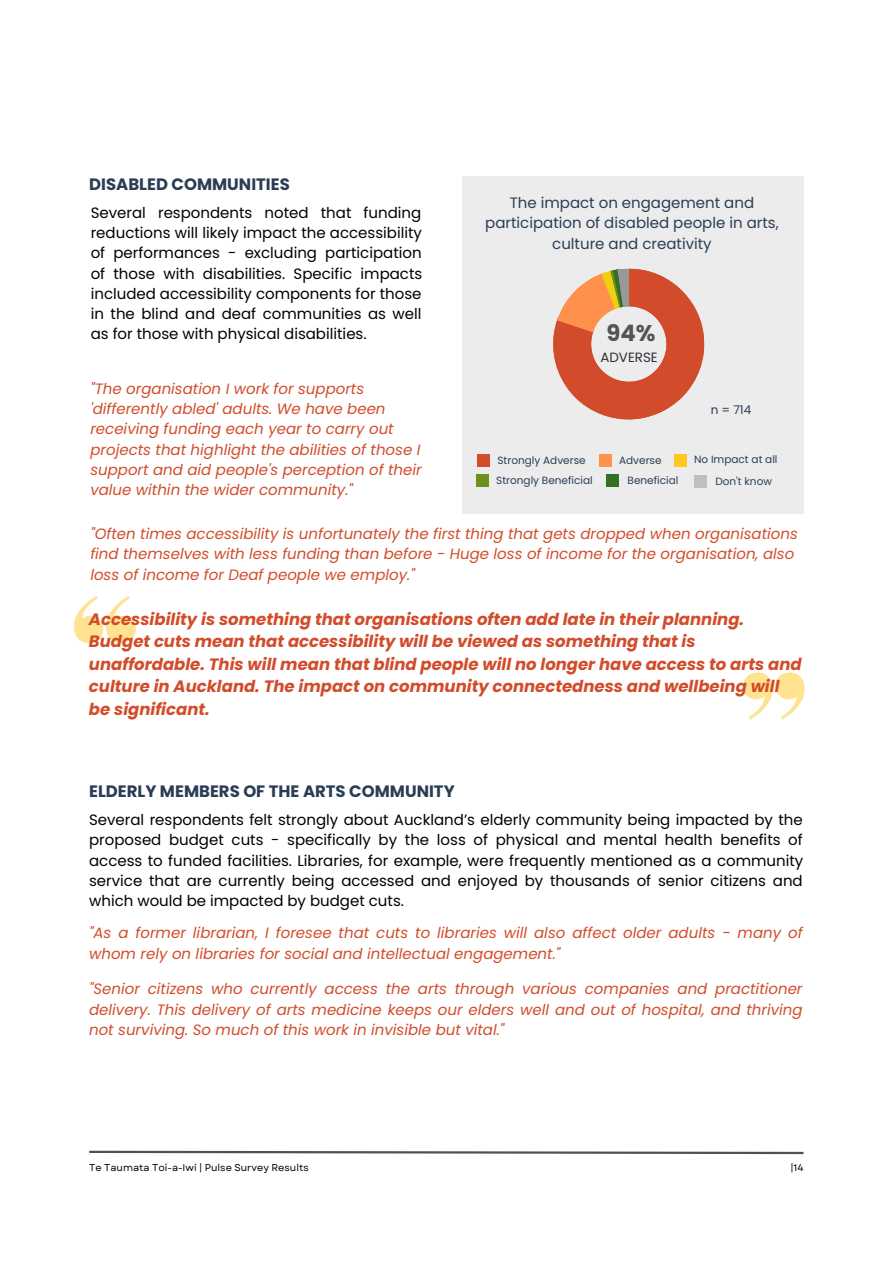
<style>
.page{position:relative;width:893px;height:1264px;background:#fff}
.page>*{position:absolute;margin:0;border:0;box-sizing:border-box;transform-origin:0 0}
.t1{font:700 22.65px "Poppins";color:#545454}
.t2{font:italic 700 16.5px/22.5px "Poppins";color:#d24c2b}
.t3{font:700 16.5px "Poppins";color:#2b3d56}
.t4{font:italic 15px/20.2px "Poppins";color:#d24c2b}
.t5{font:15px/20.2px "Poppins";color:#000;text-align:justify}
.t6{font:15px/20.2px "Poppins";color:#2b3d56;text-align:center}
.t7{font:13.35px "Poppins";color:#30303a}
.t8{font:12px "Poppins";color:#2b3d56}
.t9{font:10.5px "Poppins";color:#2b3d56}
.t10{font:9.9px "Garet";color:#000}
</style>
<div class="page">
<svg style="left:89px;top:1150px;width:715px;height:5px"></svg>
<div style="left:462px;top:175px;width:341px;height:338px;background:#ececec"></div>
<div style="left:477px;top:454px;width:12px;height:13px;background:#d24c2b"></div>
<div style="left:599px;top:454px;width:12px;height:13px;background:#ff914d"></div>
<div style="left:606px;top:474px;width:12px;height:12px;background:#346f26"></div>
<div style="left:476px;top:474px;width:12px;height:12px;background:#6c901d"></div>
<div style="left:673px;top:454px;width:13px;height:13px;background:#ffc720"></div>
<div style="left:694px;top:475px;width:12px;height:12px;background:#bfbfbf"></div>
<svg style="left:74px;top:596px;width:62px;height:47px"></svg>
<svg style="left:742px;top:672px;width:62px;height:47px"></svg>
<svg style="left:553px;top:269px;width:151px;height:150px"></svg>
<p class="t3" style="left:89px;top:172px;width:202px">DISABLED COMMUNITIES</p>
<p class="t5" style="left:91px;top:203px;width:333px">Several respondents noted that funding reductions will likely impact the accessibility of performances - excluding participation of those with disabilities. Specific impacts included accessibility components for those in the blind and deaf communities as well as for those with physical disabilities.</p>
<p class="t4" style="left:90px;top:378px;width:333px">"The organisation I work for supports 'differently abled' adults. We have been receiving funding each year to carry out projects that highlight the abilities of those I support and aid people's perception of their value within the wider community."</p>
<p class="t6" style="left:485px;top:193px;width:295px">The impact on engagement and participation of disabled people in arts, culture and creativity</p>
<h1 class="t1" style="left:606px;top:317px;width:51px">94%</h1>
<p class="t7" style="left:600px;top:347px;width:59px">ADVERSE</p>
<p class="t9" style="left:497px;top:453px;width:90px">Strongly Adverse</p>
<p class="t9" style="left:619px;top:453px;width:44px">Adverse</p>
<p class="t9" style="left:496px;top:472px;width:98px">Strongly Beneficial</p>
<p class="t9" style="left:627px;top:472px;width:52px">Beneficial</p>
<p class="t8" style="left:710px;top:401px;width:42px">n = 714</p>
<p class="t9" style="left:694px;top:452px;width:85px">No Impact at all</p>
<p class="t9" style="left:715px;top:473px;width:58px">Don't know</p>
<p class="t4" style="left:90px;top:523px;width:709px">"Often times accessibility is unfortunately the first thing that gets dropped when organisations find themselves with less funding than before - Huge loss of income for the organisation, also loss of income for Deaf people we employ."</p>
<p class="t2" style="left:89px;top:607px;width:714px">Accessibility is something that organisations often add late in their planning.<br>Budget cuts mean that accessibility will be viewed as something that is unaffordable. This will mean that blind people will no longer have access to arts and culture in Auckland. The impact on community connectedness and wellbeing will be significant.</p>
<p class="t3" style="left:89px;top:780px;width:367px">ELDERLY MEMBERS OF THE ARTS COMMUNITY</p>
<p class="t5" style="left:89px;top:809px;width:715px">Several respondents felt strongly about Auckland’s elderly community being impacted by the proposed budget cuts - specifically by the loss of physical and mental health benefits of access to funded facilities. Libraries, for example, were frequently mentioned as a community service that are currently being accessed and enjoyed by thousands of senior citizens and which would be impacted by budget cuts.</p>
<p class="t4" style="left:89px;top:922px;width:715px">"As a former librarian, I foresee that cuts to libraries will also affect older adults - many of whom rely on libraries for social and intellectual engagement."</p>
<p class="t4" style="left:89px;top:978px;width:715px;text-align:justify">"Senior citizens who currently access the arts through various companies and practitioner delivery. This delivery of arts medicine keeps our elders well and out of hospital, and thriving not surviving. So much of this work in invisible but vital."</p>
<p class="t10" style="left:89px;top:1160px;width:221px">Te Taumata Toi-a-Iwi | Pulse Survey Results</p>
<p class="t10" style="left:790px;top:1160px;width:15px">|14</p>
</div>
